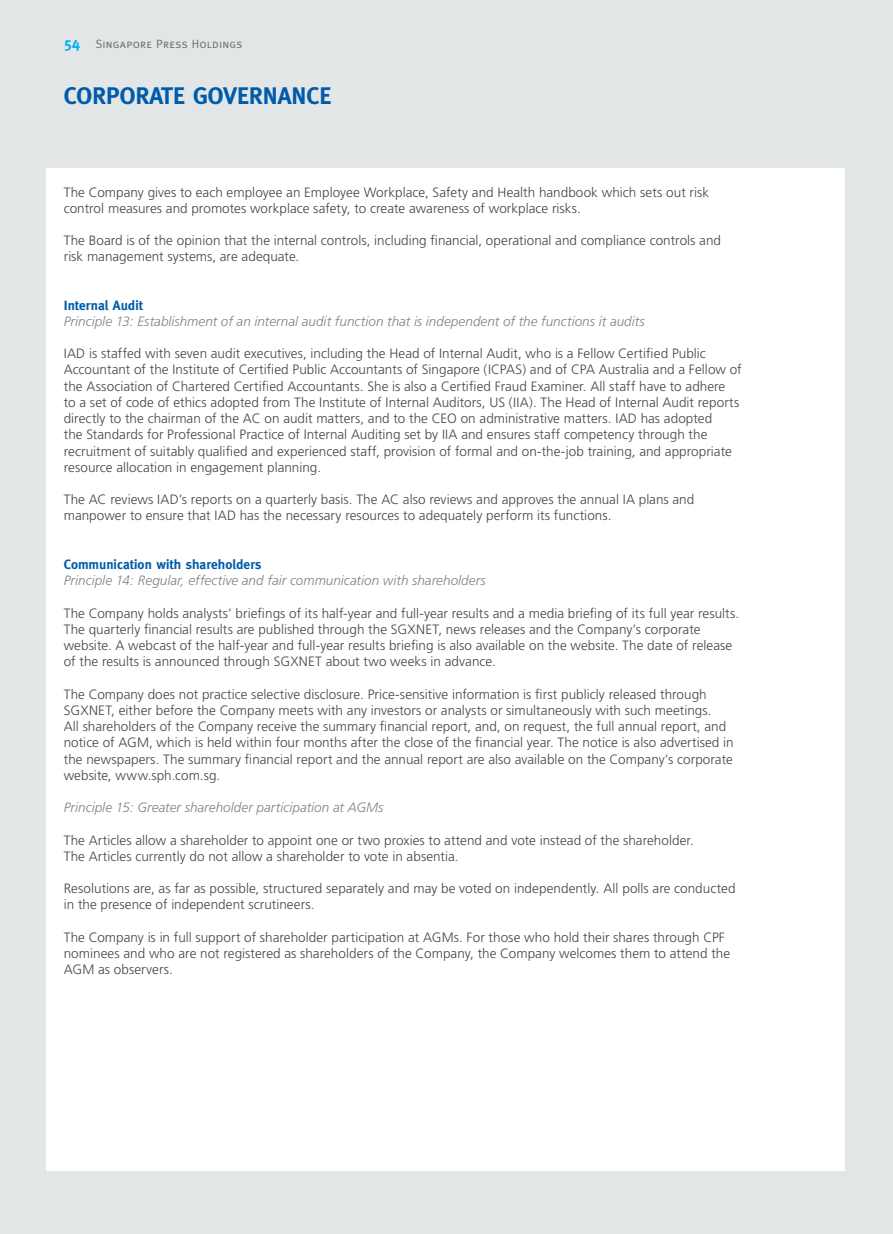
<style>
.page{position:relative;width:893px;height:1234px;background:#fff}
.page>*{position:absolute;margin:0;border:0;box-sizing:border-box;transform-origin:0 0}
.t1{font:700 24px "Meta";color:#005bab}
.t2{font:700 15px "Meta";color:#00adef}
.t3{font:300 13.5px/16.2px "Frutiger";letter-spacing:.005em;color:#464648}
.t4{font:italic 300 13.5px "Frutiger";color:#808284}
.t5{font:700 13.5px "Meta";letter-spacing:.005em;color:#005bab}
.t6{font:12px "Meta Caps";letter-spacing:.015em;color:#6d6f71}
</style>
<div class="page">
<div style="left:0;top:0;width:893px;height:1233px;background:#e2e6e6"></div>
<div style="left:47px;top:168px;width:798px;height:1001px;background:#fff"></div>
<p class="t2" style="left:64px;top:34px;width:18px">54</p>
<p class="t6" style="left:96px;top:37px;width:148px">Singapore Press Holdings</p>
<h1 class="t1" style="left:64px;top:81px;width:269px">corporate governance</h1>
<p class="t3" style="left:64px;top:184px;width:647px">The Company gives to each employee an Employee Workplace, Safety and Health handbook which sets out risk control measures and promotes workplace safety, to create awareness of workplace risks.</p>
<p class="t3" style="left:64px;top:232px;width:659px">The Board is of the opinion that the internal controls, including financial, operational and compliance controls and risk management systems, are adequate.</p>
<p class="t5" style="left:64px;top:297px;width:81px">Internal Audit</p>
<p class="t4" style="left:64px;top:313px;width:583px">Principle 13: Establishment of an internal audit function that is independent of the functions it audits</p>
<p class="t3" style="left:64px;top:345px;width:679px">IAD is staffed with seven audit executives, including the Head of Internal Audit, who is a Fellow Certified Public Accountant of the Institute of Certified Public Accountants of Singapore (ICPAS) and of CPA Australia and a Fellow of the Association of Chartered Certified Accountants. She is also a Certified Fraud Examiner. All staff have to adhere<br>to a set of code of ethics adopted from The Institute of Internal Auditors, US (IIA). The Head of Internal Audit reports directly to the chairman of the AC on audit matters, and to the CEO on administrative matters. IAD has adopted<br>the Standards for Professional Practice of Internal Auditing set by IIA and ensures staff competency through the recruitment of suitably qualified and experienced staff, provision of formal and on-the-job training, and appropriate resource allocation in engagement planning.</p>
<p class="t3" style="left:64px;top:491px;width:632px">The AC reviews IAD’s reports on a quarterly basis. The AC also reviews and approves the annual IA plans and manpower to ensure that IAD has the necessary resources to adequately perform its functions.</p>
<p class="t5" style="left:64px;top:556px;width:199px">Communication with shareholders</p>
<p class="t4" style="left:64px;top:572px;width:424px">Principle 14: Regular, effective and fair communication with shareholders</p>
<p class="t3" style="left:64px;top:604px;width:677px">The Company holds analysts’ briefings of its half-year and full-year results and a media briefing of its full year results.<br>The quarterly financial results are published through the SGXNET, news releases and the Company’s corporate website. A webcast of the half-year and full-year results briefing is also available on the website. The date of release of the results is announced through SGXNET about two weeks in advance.</p>
<p class="t3" style="left:64px;top:685px;width:671px">The Company does not practice selective disclosure. Price-sensitive information is first publicly released through SGXNET, either before the Company meets with any investors or analysts or simultaneously with such meetings.<br>All shareholders of the Company receive the summary financial report, and, on request, the full annual report, and notice of AGM, which is held within four months after the close of the financial year. The notice is also advertised in the newspapers. The summary financial report and the annual report are also available on the Company’s corporate website, www.sph.com.sg.</p>
<p class="t4" style="left:64px;top:799px;width:321px">Principle 15: Greater shareholder participation at AGMs</p>
<p class="t3" style="left:64px;top:831px;width:632px">The Articles allow a shareholder to appoint one or two proxies to attend and vote instead of the shareholder.<br>The Articles currently do not allow a shareholder to vote in absentia.</p>
<p class="t3" style="left:64px;top:880px;width:673px">Resolutions are, as far as possible, structured separately and may be voted on independently. All polls are conducted in the presence of independent scrutineers.</p>
<p class="t3" style="left:64px;top:928px;width:668px">The Company is in full support of shareholder participation at AGMs. For those who hold their shares through CPF nominees and who are not registered as shareholders of the Company, the Company welcomes them to attend the<br>AGM as observers.</p>
</div>
